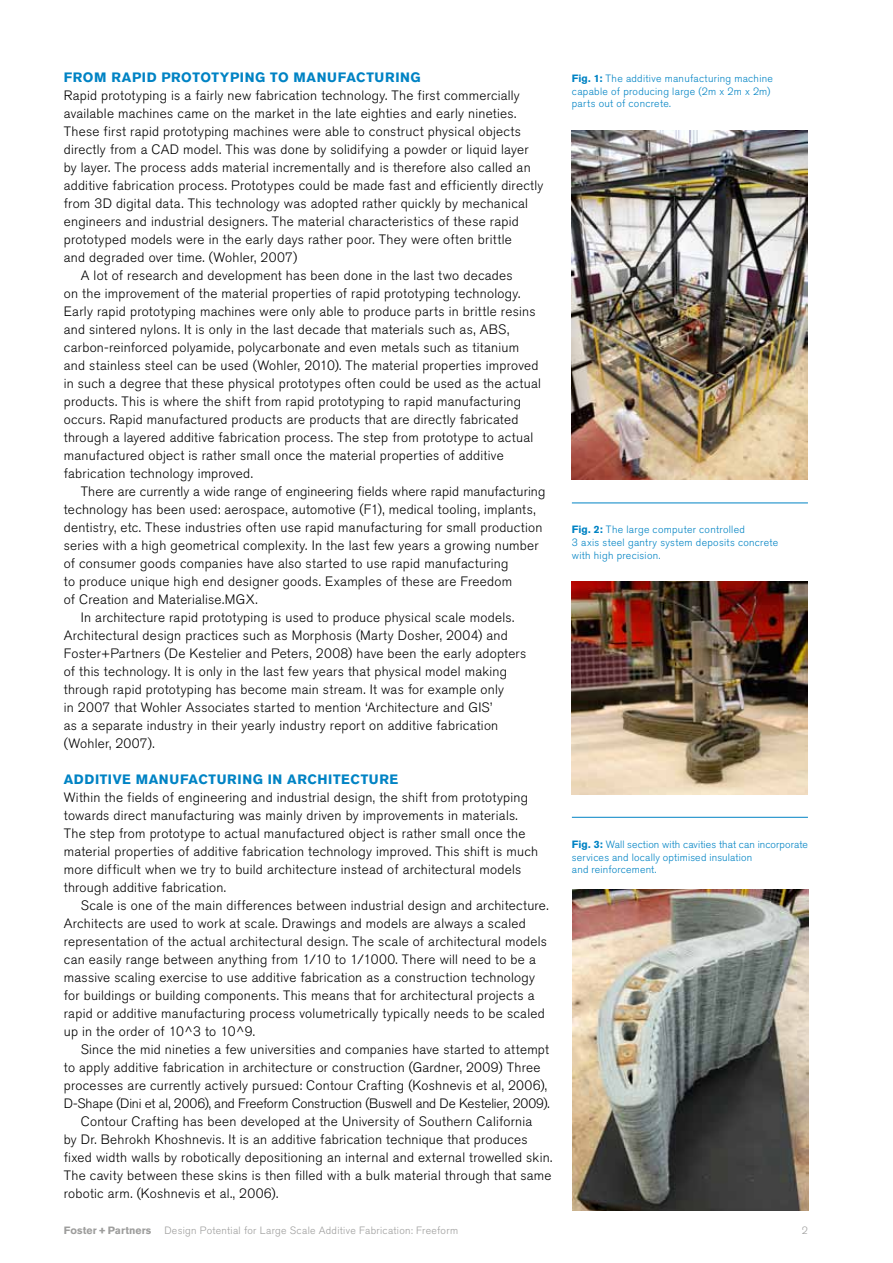
<style>
.page{position:relative;width:893px;height:1263px;background:#fff}
.page>*{position:absolute;margin:0;border:0;box-sizing:border-box;transform-origin:0 0}
.t1{font:300 13.5px/18px "Akzidenz Grotesk Std";letter-spacing:.02em;color:#000}
.t2{font:300 13.5px "Akzidenz Grotesk Std";letter-spacing:-.01em;color:#000}
.t3{font:700 13.5px "Akzidenz Grotesk Std";letter-spacing:.045em;color:#0083c4}
.t4{font:300 10.5px/12.8px "Akzidenz Grotesk Std";letter-spacing:.025em;color:#0083c4}
.t5{font:300 10.5px "Akzidenz Grotesk Std";letter-spacing:.03em;color:#9d9d9c}
.s1{font-weight:700}
</style>
<div class="page">
<hr style="left:572px;top:502px;width:236px;height:1px;background:#0083c4">
<hr style="left:572px;top:817px;width:236px;height:1px;background:#0083c4">
<img style="left:572px;top:130px;width:236px;height:350px">
<img style="left:572px;top:582px;width:236px;height:213px">
<img style="left:572px;top:890px;width:236px;height:321px">
<p class="t3" style="left:64px;top:69px;width:358px">FROM RAPID PROTOTYPING TO MANUFACTURING</p>
<p class="t1" style="left:64px;top:86px;width:458px">Rapid prototyping is a fairly new fabrication technology. The first commercially</p>
<p class="t1" style="left:64px;top:104px;width:454px">available machines came on the market in the late eighties and early nineties.</p>
<p class="t1" style="left:64px;top:122px;width:459px">These first rapid prototyping machines were able to construct physical objects</p>
<p class="t1" style="left:64px;top:140px;width:466px">directly from a CAD model. This was done by solidifying a powder or liquid layer</p>
<p class="t1" style="left:64px;top:158px;width:468px">by layer. The process adds material incrementally and is therefore also called an</p>
<p class="t1" style="left:64px;top:176px;width:481px">additive fabrication process. Prototypes could be made fast and efficiently directly</p>
<p class="t1" style="left:64px;top:194px;width:466px">from 3D digital data. This technology was adopted rather quickly by mechanical</p>
<p class="t1" style="left:64px;top:212px;width:456px">engineers and industrial designers. The material characteristics of these rapid</p>
<p class="t1" style="left:64px;top:230px;width:449px">prototyped models were in the early days rather poor. They were often brittle</p>
<p class="t1" style="left:64px;top:248px;width:235px">and degraded over time. (Wohler, 2007)</p>
<p class="t1" style="left:81px;top:266px;width:433px">A lot of research and development has been done in the last two decades</p>
<p class="t1" style="left:64px;top:284px;width:458px">on the improvement of the material properties of rapid prototyping technology.</p>
<p class="t1" style="left:64px;top:302px;width:473px">Early rapid prototyping machines were only able to produce parts in brittle resins</p>
<p class="t1" style="left:64px;top:320px;width:447px">and sintered nylons. It is only in the last decade that materials such as, ABS,</p>
<p class="t1" style="left:64px;top:338px;width:457px">carbon-reinforced polyamide, polycarbonate and even metals such as titanium</p>
<p class="t1" style="left:64px;top:356px;width:476px">and stainless steel can be used (Wohler, 2010). The material properties improved</p>
<p class="t1" style="left:64px;top:374px;width:479px">in such a degree that these physical prototypes often could be used as the actual</p>
<p class="t1" style="left:64px;top:392px;width:459px">products. This is where the shift from rapid prototyping to rapid manufacturing</p>
<p class="t1" style="left:64px;top:410px;width:456px">occurs. Rapid manufactured products are products that are directly fabricated</p>
<p class="t1" style="left:64px;top:428px;width:471px">through a layered additive fabrication process. The step from prototype to actual</p>
<p class="t1" style="left:64px;top:446px;width:441px">manufactured object is rather small once the material properties of additive</p>
<p class="t1" style="left:64px;top:464px;width:191px">fabrication technology improved.</p>
<p class="t1" style="left:81px;top:482px;width:466px">There are currently a wide range of engineering fields where rapid manufacturing</p>
<p class="t1" style="left:64px;top:500px;width:473px">technology has been used: aerospace, automotive (F1), medical tooling, implants,</p>
<p class="t1" style="left:64px;top:518px;width:480px">dentistry, etc. These industries often use rapid manufacturing for small production</p>
<p class="t1" style="left:64px;top:536px;width:476px">series with a high geometrical complexity. In the last few years a growing number</p>
<p class="t1" style="left:64px;top:554px;width:446px">of consumer goods companies have also started to use rapid manufacturing</p>
<p class="t1" style="left:64px;top:572px;width:450px">to produce unique high end designer goods. Examples of these are Freedom</p>
<p class="t1" style="left:64px;top:590px;width:195px">of Creation and Materialise.MGX.</p>
<p class="t1" style="left:81px;top:608px;width:435px">In architecture rapid prototyping is used to produce physical scale models.</p>
<p class="t1" style="left:64px;top:626px;width:446px">Architectural design practices such as Morphosis (Marty Dosher, 2004) and</p>
<p class="t1" style="left:64px;top:644px;width:464px">Foster+Partners (De Kestelier and Peters, 2008) have been the early adopters</p>
<p class="t1" style="left:64px;top:662px;width:445px">of this technology. It is only in the last few years that physical model making</p>
<p class="t1" style="left:64px;top:680px;width:442px">through rapid prototyping has become main stream. It was for example only</p>
<p class="t1" style="left:64px;top:698px;width:430px">in 2007 that Wohler Associates started to mention ‘Architecture and GIS’</p>
<p class="t1" style="left:64px;top:716px;width:436px">as a separate industry in their yearly industry report on additive fabrication</p>
<p class="t1" style="left:64px;top:734px;width:92px">(Wohler, 2007).</p>
<p class="t3" style="left:64px;top:771px;width:336px">ADDITIVE MANUFACTURING IN ARCHITECTURE</p>
<p class="t1" style="left:64px;top:788px;width:476px">Within the fields of engineering and industrial design, the shift from prototyping towards direct manufacturing was mainly driven by improvements in materials.<br>The step from prototype to actual manufactured object is rather small once the material properties of additive fabrication technology improved. This shift is much more difficult when we try to build architecture instead of architectural models through additive fabrication.</p>
<p class="t1" style="left:64px;top:896px;width:486px;text-indent:17px">Scale is one of the main differences between industrial design and architecture.<br>Architects are used to work at scale. Drawings and models are always a scaled representation of the actual architectural design. The scale of architectural models can easily range between anything from 1/10 to 1/1000. There will need to be a massive scaling exercise to use additive fabrication as a construction technology for buildings or building components. This means that for architectural projects a rapid or additive manufacturing process volumetrically typically needs to be scaled up in the order of 10^3 to 10^9.</p>
<p class="t1" style="left:81px;top:1040px;width:470px">Since the mid nineties a few universities and companies have started to attempt</p>
<p class="t1" style="left:64px;top:1058px;width:478px">to apply additive fabrication in architecture or construction (Gardner, 2009) Three</p>
<p class="t1" style="left:64px;top:1076px;width:485px">processes are currently actively pursued: Contour Crafting (Koshnevis et al, 2006),</p>
<p class="t2" style="left:64px;top:1095px;width:487px">D-Shape (Dini et al, 2006), and Freeform Construction (Buswell and De Kestelier, 2009).</p>
<p class="t1" style="left:81px;top:1112px;width:453px">Contour Crafting has been developed at the University of Southern California</p>
<p class="t1" style="left:64px;top:1130px;width:465px">by Dr. Behrokh Khoshnevis. It is an additive fabrication technique that produces</p>
<p class="t1" style="left:64px;top:1148px;width:490px">fixed width walls by robotically depositioning an internal and external trowelled skin.</p>
<p class="t1" style="left:64px;top:1166px;width:489px">The cavity between these skins is then filled with a bulk material through that same</p>
<p class="t1" style="left:64px;top:1184px;width:216px">robotic arm. (Koshnevis et al., 2006).</p>
<p class="t4" style="left:572px;top:72px;width:203px"><span class="s1">FIG. 1:</span> The additive manufacturing machine capable of producing large (2m x 2m x 2m) parts out of concrete.</p>
<p class="t4" style="left:572px;top:523px;width:208px"><span class="s1">FIG. 2:</span> The large computer controlled<br>3 axis steel gantry system deposits concrete with high precision.</p>
<p class="t4" style="left:572px;top:838px;width:238px"><span class="s1">FIG. 3:</span> Wall section with cavities that can incorporate services and locally optimised insulation<br>and reinforcement.</p>
<p class="t5" style="left:64px;top:1224px;width:396px"><span class="s1">FOSTER + PARTNERS</span> Design Potential for Large Scale Additive Fabrication: Freeform</p>
<p class="t5" style="left:802px;top:1224px;width:8px">2</p>
</div>
